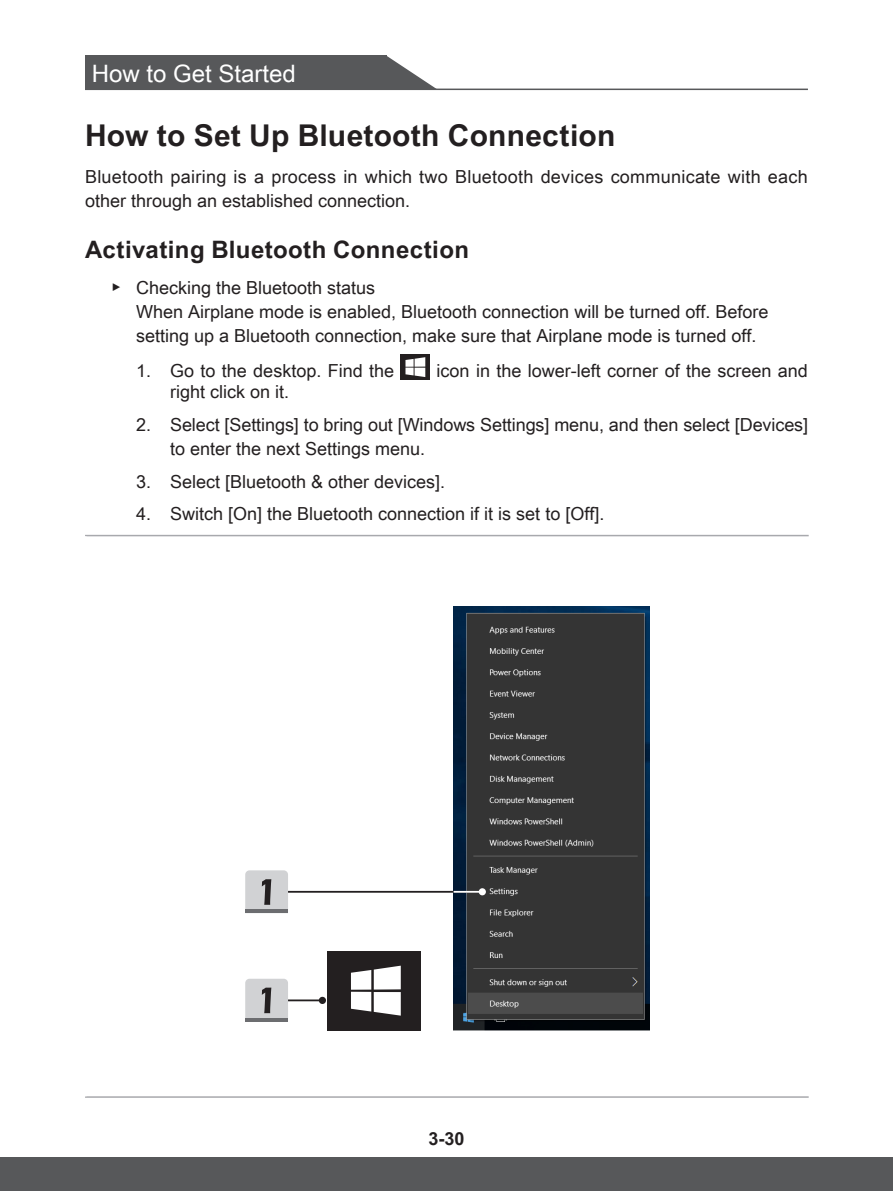
<style>
.page{position:relative;width:893px;height:1191px;background:#fff}
.page>*{position:absolute;margin:0;border:0;box-sizing:border-box;transform-origin:0 0}
.t1{font:700 30px "Arial Unicode MS";letter-spacing:.005em;color:#231f20}
.t2{font:700 24px "Arial Unicode MS";letter-spacing:.015em;color:#231f20}
.t3{font:24px "Arial Unicode MS";color:#fff}
.t4{font:18px/24px "Arial Unicode MS";color:#231f20}
.t5{font:700 18px "Arial Unicode MS";color:#231f20}
</style>
<div class="page">
<div style="left:85px;top:56px;width:301px;height:34px;background:#57585a"></div>
<svg style="left:386px;top:56px;width:52px;height:33px"></svg>
<hr style="left:85px;top:89px;width:723px;height:1px;background:#57585a">
<div style="left:0;top:1157px;width:893px;height:34px;background:#57585a"></div>
<div style="left:401px;top:354px;width:29px;height:26px;background:#231f20"></div>
<svg style="left:405px;top:357px;width:20px;height:20px"></svg>
<hr style="left:85px;top:535px;width:724px;height:1px;background:#a8a9ad">
<hr style="left:85px;top:1096px;width:724px;height:1px;background:#a8a9ad">
<div style="left:327px;top:951px;width:94px;height:79px;background:#231f20"></div>
<svg style="left:351px;top:965px;width:50px;height:50px"></svg>
<hr style="left:275px;top:999px;width:47px;height:2px;background:#231f20">
<div style="left:319px;top:996px;width:7px;height:8px;background:#231f20;border-radius:50%"></div>
<svg style="left:245px;top:978px;width:43px;height:43px"></svg>
<img style="left:454px;top:606px;width:195px;height:424px">
<hr style="left:277px;top:891px;width:205px;height:1px;background:#231f20">
<svg style="left:245px;top:870px;width:43px;height:43px"></svg>
<svg style="left:454px;top:891px;width:25px;height:1px"></svg>
<div style="left:479px;top:888px;width:7px;height:7px;background:#fff;border-radius:50%"></div>
<h2 class="t3" style="left:92px;top:56px;width:206px">How to Get Started</h2>
<h1 class="t1" style="left:85px;top:113px;width:532px">How to Set Up Bluetooth Connection</h1>
<p class="t4" style="left:85px;top:164px;width:724px">Bluetooth pairing is a process in which two Bluetooth devices communicate with each other through an established connection.</p>
<h2 class="t2" style="left:85px;top:232px;width:386px">Activating Bluetooth Connection</h2>
<p class="t4" style="left:136px;top:275px;width:634px;text-indent:-26px">▶ Checking the Bluetooth status<br>When Airplane mode is enabled, Bluetooth connection will be turned off. Before setting up a Bluetooth connection, make sure that Airplane mode is turned off.</p>
<p class="t4" style="left:136px;top:359px;width:260px">1. Go to the desktop. Find the</p>
<p class="t4" style="left:437px;top:359px;width:373px">icon in the lower-left corner of the screen and</p>
<p class="t4" style="left:170px;top:380px;width:121px">right click on it.</p>
<p class="t4" style="left:170px;top:412px;width:640px;text-indent:-34px">2. Select [Settings] to bring out [Windows Settings] menu, and then select [Devices] to enter the next Settings menu.</p>
<p class="t4" style="left:136px;top:469px;width:311px">3. Select [Bluetooth &amp; other devices].</p>
<p class="t4" style="left:136px;top:501px;width:470px">4. Switch [On] the Bluetooth connection if it is set to [Off].</p>
<p class="t5" style="left:428px;top:1125px;width:38px">3-30</p>
</div>
